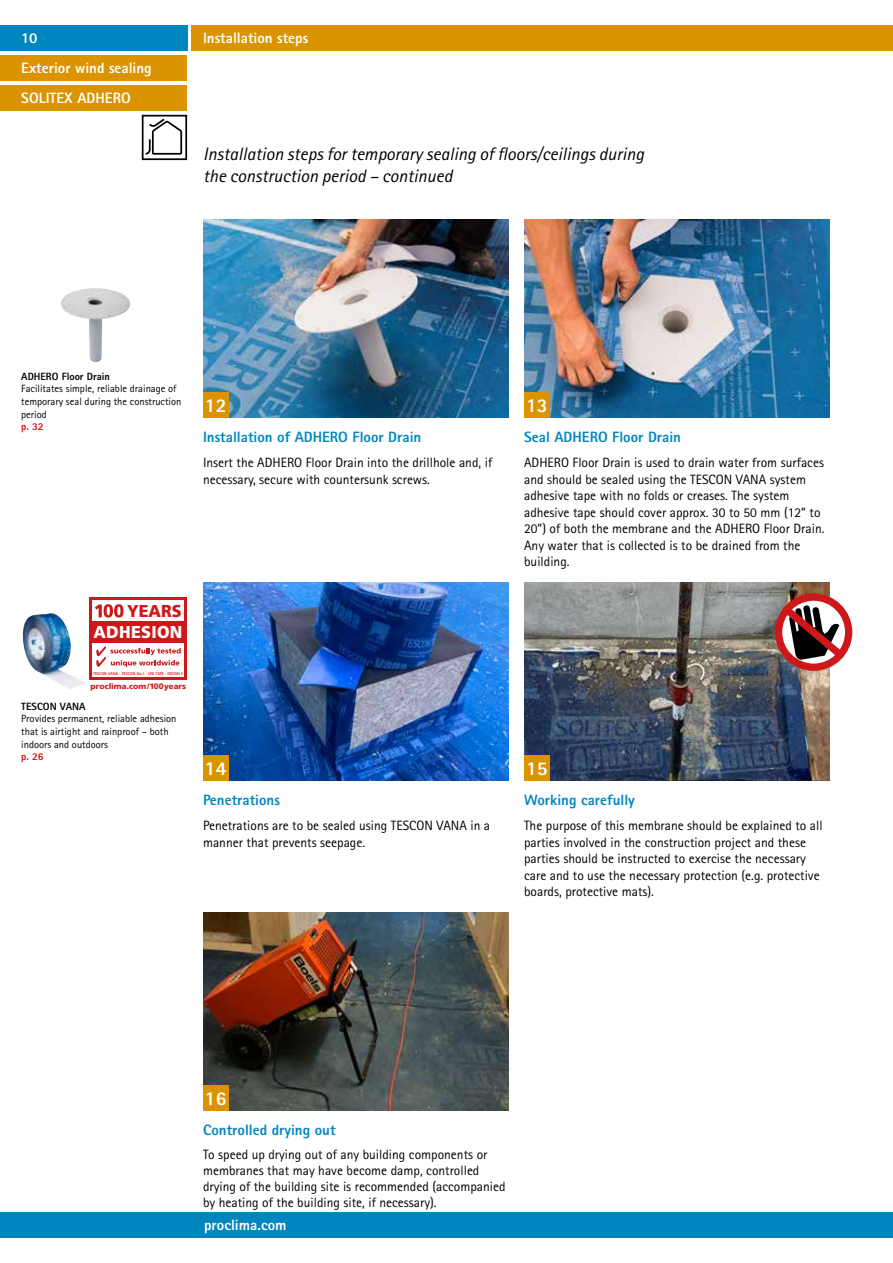
<style>
.page{position:relative;width:893px;height:1263px;background:#fff}
.page>*{position:absolute;margin:0;border:0;box-sizing:border-box;transform-origin:0 0}
.t1{font:800 19.5px "Rotis Sans Serif Pro";color:#fff}
.t2{font:italic 18px/21.6px "Rotis Sans Serif Pro";color:#000}
.t3{font:900 17.1px "Frutiger";letter-spacing:.02em;color:#fff;scale:.94 1}
.t4{font:900 17.1px "Frutiger";color:#cd1719;scale:.94 1}
.t5{font:800 15px "Rotis Sans Serif Pro";color:#0086be}
.t6{font:800 15px/29.7px "Rotis Sans Serif Pro";color:#fff}
.t7{font:13.5px/16.5px "Rotis Sans Serif Pro";color:#000}
.t8{font:10.5px/12.6px "Rotis Sans Serif Pro";color:#000}
.t9{font:800 10.5px "Rotis Sans Serif Pro";color:#000}
.t10{font:800 10.5px "Rotis Sans Serif Pro";color:#cd1719}
.t11{font:900 7.95px "Frutiger";color:#ce1a1d}
.t12{font:800 4.05px "Rotis Sans Serif Pro";color:#cd1719}
</style>
<div class="page">
<div style="left:0;top:1212px;width:893px;height:25px;background:#0086be"></div>
<div style="left:0;top:26px;width:187px;height:25px;background:#0086be"></div>
<div style="left:0;top:55px;width:187px;height:26px;background:#db9300"></div>
<div style="left:0;top:85px;width:187px;height:26px;background:#db9300"></div>
<svg style="left:142px;top:115px;width:45px;height:45px"></svg>
<div style="left:191px;top:26px;width:702px;height:25px;background:#db9300"></div>
<img style="left:203px;top:583px;width:305px;height:198px">
<img style="left:524px;top:583px;width:305px;height:198px">
<img style="left:203px;top:913px;width:305px;height:198px">
<div style="left:203px;top:1085px;width:26px;height:26px;background:#db9300"></div>
<div style="left:203px;top:755px;width:26px;height:26px;background:#db9300"></div>
<div style="left:524px;top:755px;width:26px;height:26px;background:#db9300"></div>
<img style="left:203px;top:220px;width:305px;height:198px">
<div style="left:203px;top:392px;width:26px;height:26px;background:#db9300"></div>
<img style="left:524px;top:220px;width:305px;height:198px">
<img style="left:61px;top:288px;width:69px;height:74px">
<div style="left:524px;top:392px;width:26px;height:26px;background:#db9300"></div>
<div style="left:92px;top:621px;width:93px;height:22px;background:#cd1719"></div>
<svg style="left:95px;top:604px;width:29px;height:13px"></svg>
<hr style="left:90px;top:597px;width:97px;height:3px;background:#cd1719">
<hr style="left:90px;top:677px;width:97px;height:3px;background:#cd1719">
<hr style="left:184px;top:597px;width:3px;height:83px;background:#cd1719">
<hr style="left:90px;top:597px;width:2px;height:83px;background:#cd1719">
<svg style="left:96px;top:646px;width:85px;height:21px"></svg>
<img style="left:23px;top:613px;width:62px;height:76px">
<div style="left:775px;top:593px;width:77px;height:78px;border:7px solid #cd1719;border-radius:50%"></div>
<svg style="left:777px;top:600px;width:72px;height:64px"></svg>
<p class="t6" style="left:21px;top:23px;width:132px">10<br>Exterior wind sealing<br>SOLITEX ADHERO</p>
<p class="t6" style="left:203px;top:23px;width:119px">System advantages</p>
<p class="t6" style="left:203px;top:23px;width:107px">Installation steps</p>
<h2 class="t2" style="left:203px;top:143px;width:443px">Installation steps for temporary sealing of floors/ceilings during the construction period – continued</h2>
<p class="t9" style="left:21px;top:370px;width:90px">ADHERO Floor Drain</p>
<p class="t8" style="left:21px;top:383px;width:162px">Facilitates simple, reliable drainage of temporary seal during the construction period</p>
<p class="t10" style="left:21px;top:420px;width:24px">p. 32</p>
<p class="t4" style="left:127px;top:601px;width:60px">YEARS</p>
<p class="t3" style="left:93px;top:621px;width:96px">ADHESION</p>
<p class="t12" style="left:93px;top:671px;width:91px">TESCON VANA · TESCON No.1 · UNI TAPE · ORCON F</p>
<p class="t11" style="left:91px;top:681px;width:97px">proclima.com/100years</p>
<p class="t9" style="left:21px;top:700px;width:66px">TESCON VANA</p>
<p class="t8" style="left:21px;top:713px;width:157px">Provides permanent, reliable adhesion that is airtight and rainproof – both indoors and outdoors</p>
<p class="t10" style="left:21px;top:750px;width:24px">p. 26</p>
<h1 class="t1" style="left:205px;top:393px;width:23px">12</h1>
<p class="t5" style="left:203px;top:427px;width:220px">Installation of ADHERO Floor Drain</p>
<p class="t7" style="left:203px;top:454px;width:291px">Insert the ADHERO Floor Drain into the drillhole and, if necessary, secure with countersunk screws.</p>
<h1 class="t1" style="left:526px;top:393px;width:23px">13</h1>
<p class="t5" style="left:524px;top:427px;width:158px">Seal ADHERO Floor Drain</p>
<p class="t7" style="left:524px;top:454px;width:302px">ADHERO Floor Drain is used to drain water from surfaces and should be sealed using the TESCON VANA system adhesive tape with no folds or creases. The system adhesive tape should cover approx. 30 to 50 mm (12” to 20”) of both the membrane and the ADHERO Floor Drain.<br>Any water that is collected is to be drained from the building.</p>
<h1 class="t1" style="left:205px;top:756px;width:23px">14</h1>
<h1 class="t1" style="left:526px;top:756px;width:23px">15</h1>
<p class="t5" style="left:203px;top:790px;width:78px">Penetrations</p>
<p class="t7" style="left:203px;top:817px;width:289px">Penetrations are to be sealed using TESCON VANA in a manner that prevents seepage.</p>
<p class="t5" style="left:524px;top:790px;width:112px">Working carefully</p>
<p class="t7" style="left:524px;top:817px;width:300px">The purpose of this membrane should be explained to all parties involved in the construction project and these parties should be instructed to exercise the necessary care and to use the necessary protection (e.g. protective boards, protective mats).</p>
<h1 class="t1" style="left:205px;top:1086px;width:23px">16</h1>
<p class="t5" style="left:203px;top:1120px;width:134px">Controlled drying out</p>
<p class="t7" style="left:203px;top:1146px;width:304px">To speed up drying out of any building components or membranes that may have become damp, controlled drying of the building site is recommended (accompanied by heating of the building site, if necessary).</p>
<p class="t6" style="left:204px;top:1210px;width:84px">proclima.com</p>
</div>
